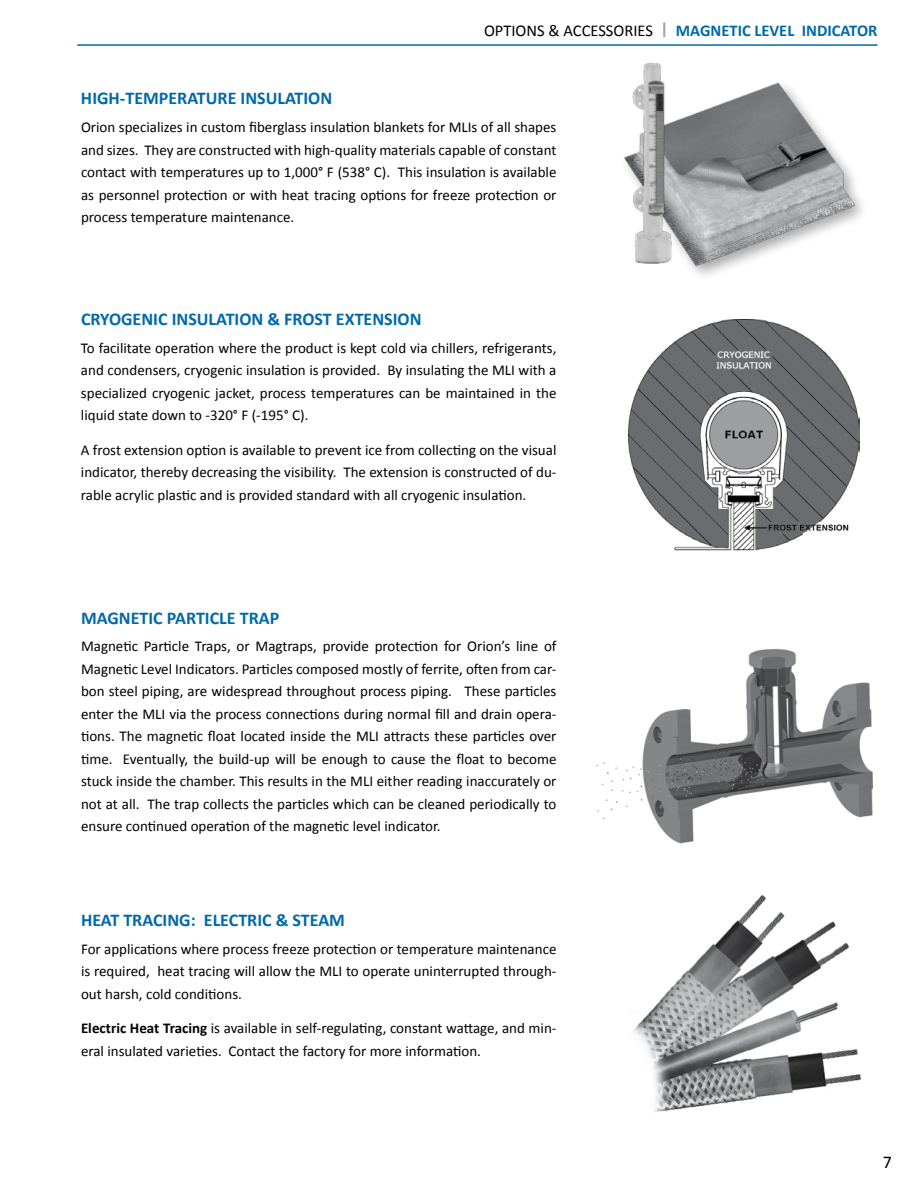
<style>
.page{position:relative;width:918px;height:1188px;background:#fff}
.page>*{position:absolute;margin:0;border:0;box-sizing:border-box;transform-origin:0 0}
.t1{font:700 18px "Calibri";color:#0069aa}
.t2{font:18px "Calibri";color:#000}
.t3{font:700 16.5px "Calibri";color:#0069aa}
.t4{font:15px/22.5px "Calibri";color:#000;text-align:justify}
.s1{font-weight:400;color:#000}
.s2{color:#9fa1a4}
.s3{font-weight:700}
</style>
<div class="page">
<img style="left:633px;top:894px;width:228px;height:218px">
<img style="left:624px;top:82px;width:235px;height:184px">
<img style="left:628px;top:62px;width:46px;height:204px">
<img style="left:596px;top:649px;width:278px;height:195px">
<img style="left:628px;top:319px;width:231px;height:231px">
<hr style="left:77px;top:44px;width:801px;height:2px;background:#0069aa">
<p class="t3" style="left:484px;top:20px;width:395px"><span class="s1">OPTIONS &amp; ACCESSORIES</span> <span class="s2">|</span> MAGNETIC LEVEL INDICATOR</p>
<p class="t1" style="left:81px;top:87px;width:253px">HIGH-TEMPERATURE INSULATION</p>
<p class="t4" style="left:81px;top:116px;width:477px">Orion specializes in custom fiberglass insulation blankets for MLIs of all shapes and sizes. They are constructed with high-quality materials capable of constant contact with temperatures up to 1,000° F (538° C). This insulation is available as personnel protection or with heat tracing options for freeze protection or process temperature maintenance.</p>
<p class="t1" style="left:81px;top:308px;width:342px">CRYOGENIC INSULATION &amp; FROST EXTENSION</p>
<p class="t4" style="left:81px;top:337px;width:477px">To facilitate operation where the product is kept cold via chillers, refrigerants, and condensers, cryogenic insulation is provided. By insulating the MLI with a specialized cryogenic jacket, process temperatures can be maintained in the liquid state down to -320° F (-195° C).</p>
<p class="t4" style="left:81px;top:439px;width:477px">A frost extension option is available to prevent ice from collecting on the visual indicator, thereby decreasing the visibility. The extension is constructed of du&shy;rable acrylic plastic and is provided standard with all cryogenic insulation.</p>
<p class="t1" style="left:81px;top:606px;width:200px">MAGNETIC PARTICLE TRAP</p>
<p class="t4" style="left:81px;top:635px;width:477px">Magnetic Particle Traps, or Magtraps, provide protection for Orion’s line of Magnetic Level Indicators. Particles composed mostly of ferrite, often from car&shy;bon steel piping, are widespread throughout process piping. These particles enter the MLI via the process connections during normal fill and drain opera&shy;tions. The magnetic float located inside the MLI attracts these particles over time. Eventually, the build-up will be enough to cause the float to become stuck inside the chamber. This results in the MLI either reading inaccurately or not at all. The trap collects the particles which can be cleaned periodically to ensure continued operation of the magnetic level indicator.</p>
<p class="t1" style="left:81px;top:908px;width:266px">HEAT TRACING: ELECTRIC &amp; STEAM</p>
<p class="t4" style="left:81px;top:937px;width:477px">For applications where process freeze protection or temperature maintenance is required, heat tracing will allow the MLI to operate uninterrupted through&shy;out harsh, cold conditions.</p>
<p class="t4" style="left:81px;top:1017px;width:477px"><span class="s3">Electric Heat Tracing</span> is available in self-regulating, constant wattage, and min&shy;eral insulated varieties. Contact the factory for more information.</p>
<p class="t2" style="left:883px;top:1150px;width:11px">7</p>
</div>
